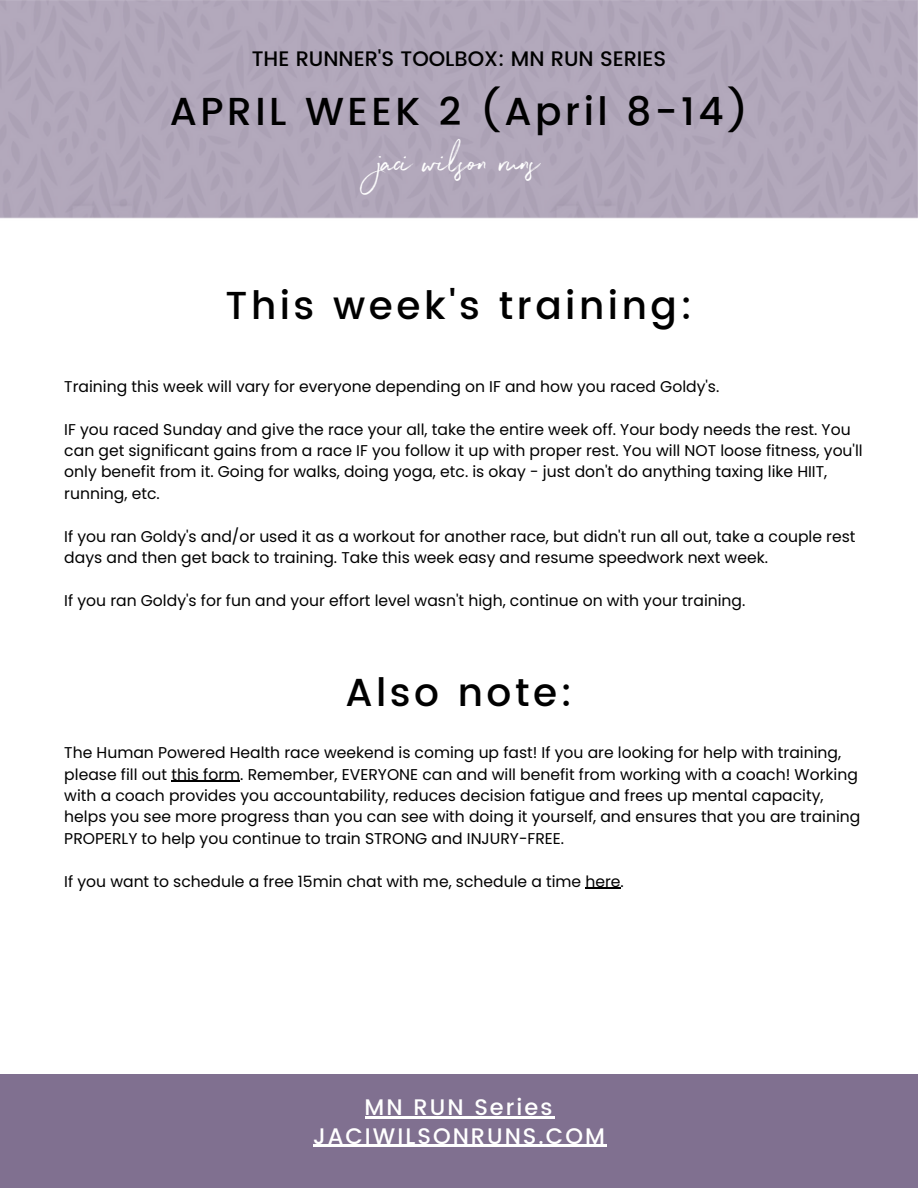
<style>
.page{position:relative;width:918px;height:1188px;background:#fff}
.page>*{position:absolute;margin:0;border:0;box-sizing:border-box;transform-origin:0 0}
.t1{font:500 39px "Poppins";letter-spacing:.09em;color:#000}
.t2{font:37.5px "Northwell";color:#fff}
.t3{font:500 22.5px "Poppins";letter-spacing:.09em;color:#fff}
.t4{font:500 21px "Poppins";color:#000}
.t5{font:15.6px/21.3px "Poppins";color:#000}
</style>
<div class="page">
<div style="left:0;top:1074px;width:918px;height:114px;background:#807090"></div>
<hr style="left:313px;top:1145px;width:294px;height:2px;background:#fff">
<hr style="left:365px;top:1116px;width:189px;height:3px;background:#fff">
<hr style="left:171px;top:781px;width:69px;height:1px;background:#000">
<hr style="left:585px;top:888px;width:36px;height:1px;background:#000">
<h3 class="t4" style="left:252px;top:46px;width:416px">THE RUNNER'S TOOLBOX: MN RUN SERIES</h3>
<h1 class="t1" style="left:170px;top:89px;width:580px">APRIL WEEK 2 (April 8-14)</h1>
<h2 class="t2" style="left:378px;top:136px;width:163px">jaci wilson runs</h2>
<h1 class="t1" style="left:226px;top:282px;width:468px">This week's training:</h1>
<p class="t5" style="left:64px;top:376px;width:657px">Training this week will vary for everyone depending on IF and how you raced Goldy's.</p>
<p class="t5" style="left:64px;top:419px;width:800px">IF you raced Sunday and give the race your all, take the entire week off. Your body needs the rest. You can get significant gains from a race IF you follow it up with proper rest. You will NOT loose fitness, you'll only benefit from it. Going for walks, doing yoga, etc. is okay - just don't do anything taxing like HIIT, running, etc.</p>
<p class="t5" style="left:64px;top:525px;width:793px">If you ran Goldy's and/or used it as a workout for another race, but didn't run all out, take a couple rest days and then get back to training. Take this week easy and resume speedwork next week.</p>
<p class="t5" style="left:64px;top:590px;width:683px">If you ran Goldy's for fun and your effort level wasn't high, continue on with your training.</p>
<h1 class="t1" style="left:345px;top:670px;width:229px">Also note:</h1>
<p class="t5" style="left:64px;top:742px;width:798px">The Human Powered Health race weekend is coming up fast! If you are looking for help with training, please fill out this form. Remember, EVERYONE can and will benefit from working with a coach! Working with a coach provides you accountability, reduces decision fatigue and frees up mental capacity, helps you see more progress than you can see with doing it yourself, and ensures that you are training PROPERLY to help you continue to train STRONG and INJURY-FREE.</p>
<p class="t5" style="left:64px;top:870px;width:561px">If you want to schedule a free 15min chat with me, schedule a time here.</p>
<h3 class="t3" style="left:365px;top:1094px;width:189px">MN RUN Series</h3>
<h3 class="t3" style="left:313px;top:1123px;width:293px">JACIWILSONRUNS.COM</h3>
</div>
